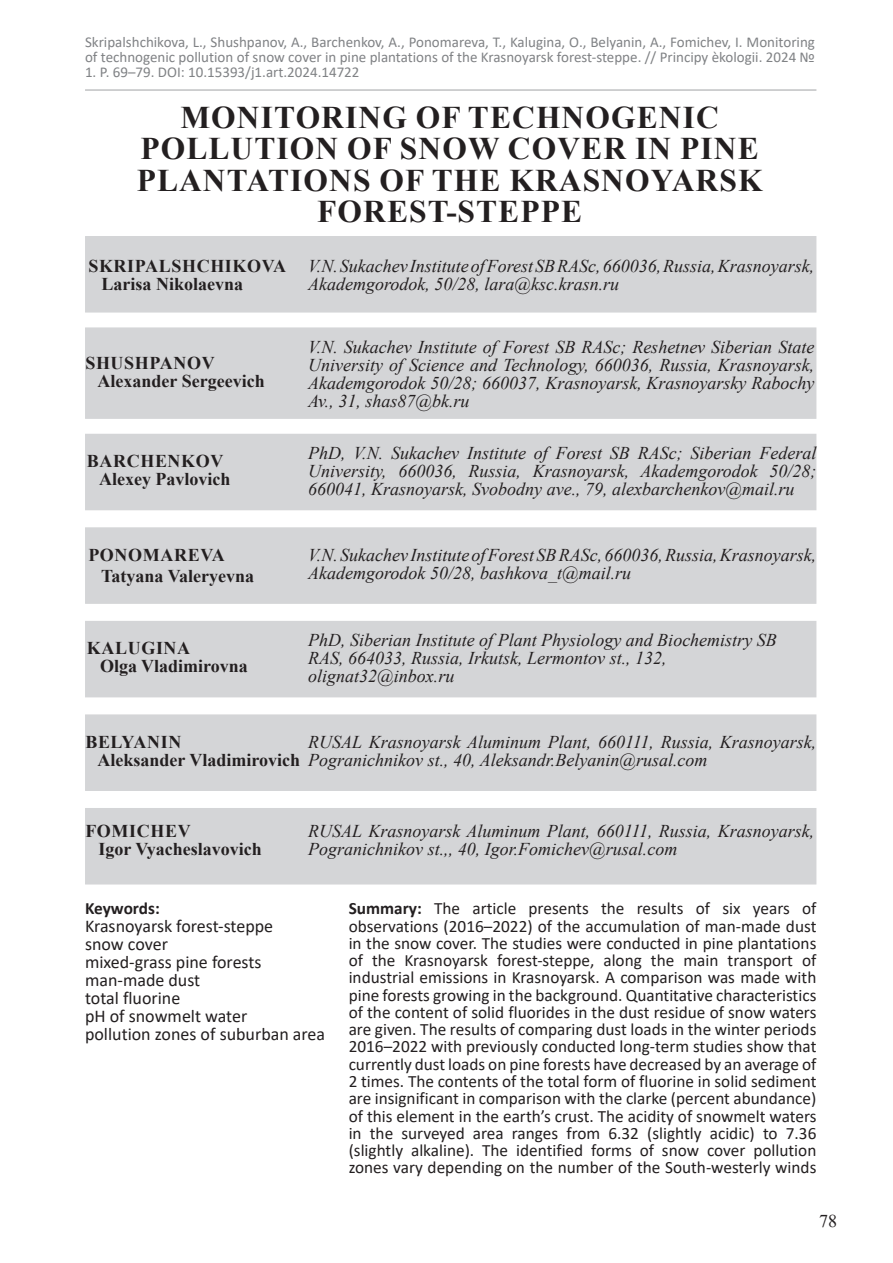
<style>
.page{position:relative;width:893px;height:1263px;background:#fff}
.page>*{position:absolute;margin:0;border:0;box-sizing:border-box;transform-origin:0 0}
.heading_1{font:700 31.5px/31.5px "Times New Roman";letter-spacing:.035em;color:#231f20;text-align:center}
.t1{font:italic 18px/18px "Times New Roman";color:#231f20}
.t2{font:700 18px/18px "Times New Roman";color:#231f20}
.t3{font:18px/18px "Calibri";color:#231f20}
.t4{font:18px "Times New Roman";color:#231f20}
.t5{font:17.25px/17.2px "Calibri";color:#231f20;text-align:justify}
.t6{font:700 17.25px "Calibri";letter-spacing:-.01em;color:#231f20}
.t7{font:15px/15px "Calibri";color:#808285}
.s1{font-weight:700}
</style>
<div class="page">
<hr style="left:85px;top:89px;width:731px;height:2px;background:#808285">
<div style="left:85px;top:327px;width:731px;height:92px;background:#d4d5d7;border:2px solid #d4d5d7"></div>
<div style="left:85px;top:236px;width:731px;height:77px;background:#d4d5d7;border:2px solid #d4d5d7"></div>
<div style="left:85px;top:434px;width:731px;height:76px;background:#d4d5d7"></div>
<div style="left:85px;top:527px;width:731px;height:77px;background:#d4d5d7;border:2px solid #d4d5d7"></div>
<div style="left:85px;top:621px;width:731px;height:76px;background:#d4d5d7"></div>
<div style="left:85px;top:714px;width:731px;height:77px;background:#d4d5d7;border:2px solid #d4d5d7"></div>
<div style="left:85px;top:808px;width:731px;height:76px;background:#d4d5d7"></div>
<p class="t7" style="left:85px;top:34px;width:731px">Skripalshchikova, L., Shushpanov, A., Barchenkov, A., Ponomareva, T., Kalugina, O., Belyanin, A., Fomichev, I. Monitoring of technogenic pollution of snow cover in pine plantations of the Krasnoyarsk forest-steppe. // Principy èkologii. 2024 №</p>
<p class="t7" style="left:85px;top:64px;width:276px">1. P. 69–79. DOI: 10.15393/j1.art.2024.14722</p>
<p class="heading_1" style="left:137px;top:100px;width:627px">MONITORING OF TECHNOGENIC<br>POLLUTION OF SNOW COVER IN PINE<br>PLANTATIONS OF THE KRASNOYARSK<br>FOREST-STEPPE</p>
<p class="t2" style="left:102px;top:256px;width:186px;text-indent:-13px">SKRIPALSHCHIKOVA<br>Larisa Nikolaevna</p>
<p class="t1" style="left:308px;top:256px;width:507px">V.N. Sukachev Institute of Forest SB RASc, 660036, Russia, Krasnoyarsk,<br>Akademgorodok, 50/28, lara@ksc.krasn.ru</p>
<p class="t2" style="left:98px;top:354px;width:169px;text-indent:-12px">SHUSHPANOV<br>Alexander Sergeevich</p>
<p class="t1" style="left:308px;top:337px;width:507px;text-align:justify">V.N. Sukachev Institute of Forest SB RASc; Reshetnev Siberian State University of Science and Technology, 660036, Russia, Krasnoyarsk, Akademgorodok 50/28; 660037, Krasnoyarsk, Krasnoyarsky Rabochy Av., 31, shas87@bk.ru</p>
<p class="t2" style="left:99px;top:452px;width:133px;text-indent:-12px">BARCHENKOV<br>Alexey Pavlovich</p>
<p class="t1" style="left:308px;top:444px;width:510px;text-align:justify">PhD, V.N. Sukachev Institute of Forest SB RASc; Siberian Federal University, 660036, Russia, Krasnoyarsk, Akademgorodok 50/28; 660041, Krasnoyarsk, Svobodny ave., 79, alexbarchenkov@mail.ru</p>
<p class="t2" style="left:101px;top:543px;width:154px;line-height:21.6px;text-indent:-13px">PONOMAREVA<br>Tatyana Valeryevna</p>
<p class="t1" style="left:308px;top:546px;width:510px">V.N. Sukachev Institute of Forest SB RASc, 660036, Russia, Krasnoyarsk,<br>Akademgorodok 50/28, bashkova_t@mail.ru</p>
<p class="t2" style="left:100px;top:639px;width:149px;text-indent:-13px">KALUGINA<br>Olga Vladimirovna</p>
<p class="t1" style="left:308px;top:631px;width:470px">PhD, Siberian Institute of Plant Physiology and Biochemistry SB<br>RAS, 664033, Russia, Irkutsk, Lermontov st., 132,</p>
<p class="t1" style="left:308px;top:667px;width:148px">olignat32@inbox.ru</p>
<p class="t2" style="left:98px;top:732px;width:204px;text-indent:-12px">BELYANIN<br>Aleksander Vladimirovich</p>
<p class="t1" style="left:308px;top:733px;width:510px">RUSAL Krasnoyarsk Aluminum Plant, 660111, Russia, Krasnoyarsk,<br>Pogranichnikov st., 40, Aleksandr.Belyanin@rusal.com</p>
<p class="t2" style="left:99px;top:822px;width:165px;text-indent:-13px">FOMICHEV<br>Igor Vyacheslavovich</p>
<p class="t1" style="left:308px;top:822px;width:507px">RUSAL Krasnoyarsk Aluminum Plant, 660111, Russia, Krasnoyarsk,<br>Pogranichnikov st.,, 40, Igor.Fomichev@rusal.com</p>
<p class="t6" style="left:85px;top:896px;width:76px">Keywords:</p>
<p class="t3" style="left:85px;top:917px;width:242px">Krasnoyarsk forest-steppe<br>snow cover<br>mixed-grass pine forests man-made dust<br>total fluorine<br>pH of snowmelt water<br>pollution zones of suburban area</p>
<p class="t5" style="left:349px;top:900px;width:469px"><span class="s1">Summary:</span> The article presents the results of six years of observations (2016–2022) of the accumulation of man-made dust in the snow cover. The studies were conducted in pine plantations of the Krasnoyarsk forest-steppe, along the main transport of industrial emissions in Krasnoyarsk. A comparison was made with pine forests growing in the background. Quantitative characteristics of the content of solid fluorides in the dust residue of snow waters are given. The results of comparing dust loads in the winter periods 2016–2022 with previously conducted long-term studies show that currently dust loads on pine forests have decreased by an average of 2 times. The contents of the total form of fluorine in solid sediment are insignificant in comparison with the clarke (percent abundance) of this element in the earth’s crust. The acidity of snowmelt waters in the surveyed area ranges from 6.32 (slightly acidic) to 7.36 (slightly alkaline). The identified forms of snow cover pollution zones vary depending on the number of the South-westerly winds</p>
<p class="t4" style="left:819px;top:1208px;width:19px">78</p>
</div>
